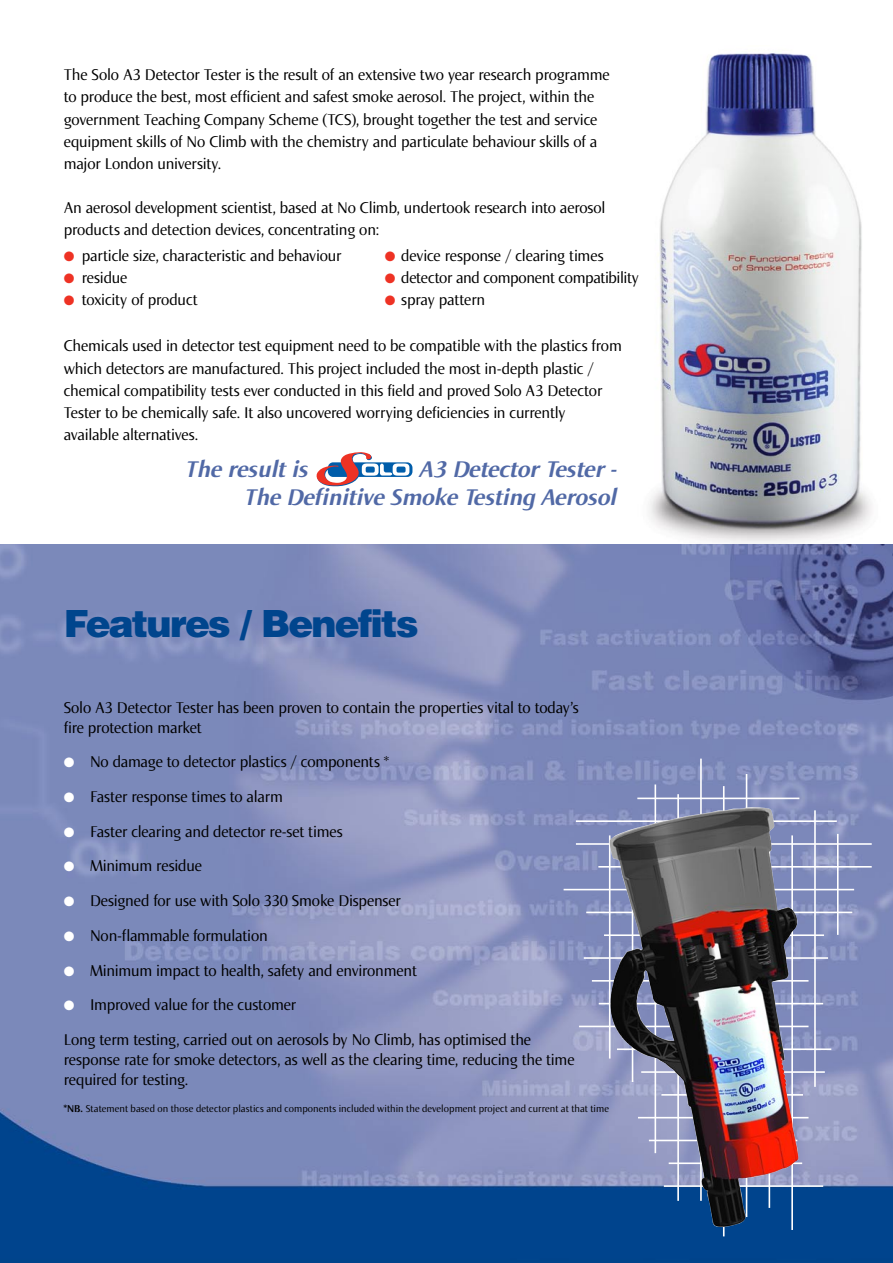
<style>
.page{position:relative;width:893px;height:1263px;background:#fff}
.page>*{position:absolute;margin:0;border:0;box-sizing:border-box;transform-origin:0 0}
.t1{font:900 37.5px "Helvetica";letter-spacing:-.05em;color:#00458d}
.t2{font:italic 700 24px/28.5px "Norma";color:#5169a6;text-align:right}
.t3{font:16.5px/22px "Norma";letter-spacing:-.01em;color:#000}
.t4{font:10.5px "Norma";letter-spacing:.005em;color:#000}
.s1{color:#ee3224}
.s2{color:#fff}
.s3{font-weight:700}
</style>
<div class="page">
<img style="left:649px;top:53px;width:223px;height:490px">
<img style="left:0;top:544px;width:893px;height:719px">
<svg style="left:328px;top:462px;width:84px;height:15px"></svg>
<svg style="left:316px;top:452px;width:93px;height:35px"></svg>
<hr style="left:576px;top:843px;width:296px;height:2px;background:#fff">
<hr style="left:576px;top:820px;width:261px;height:2px;background:#fff">
<hr style="left:637px;top:797px;width:162px;height:2px;background:#fff">
<hr style="left:598px;top:866px;width:274px;height:1px;background:#fff">
<hr style="left:564px;top:889px;width:290px;height:1px;background:#fff">
<hr style="left:586px;top:911px;width:266px;height:2px;background:#fff">
<hr style="left:604px;top:934px;width:220px;height:2px;background:#fff">
<hr style="left:584px;top:957px;width:244px;height:2px;background:#fff">
<hr style="left:592px;top:980px;width:216px;height:2px;background:#fff">
<hr style="left:599px;top:1003px;width:224px;height:1px;background:#fff">
<hr style="left:579px;top:1026px;width:229px;height:1px;background:#fff">
<hr style="left:617px;top:1048px;width:214px;height:2px;background:#fff">
<hr style="left:641px;top:1071px;width:184px;height:2px;background:#fff">
<hr style="left:661px;top:1094px;width:142px;height:2px;background:#fff">
<hr style="left:638px;top:1117px;width:170px;height:1px;background:#fff">
<hr style="left:669px;top:1162px;width:133px;height:2px;background:#fff">
<hr style="left:664px;top:1185px;width:159px;height:2px;background:#fff">
<hr style="left:654px;top:784px;width:2px;height:369px;background:#fff">
<hr style="left:677px;top:794px;width:2px;height:407px;background:#fff">
<hr style="left:700px;top:759px;width:2px;height:442px;background:#fff">
<hr style="left:723px;top:786px;width:2px;height:450px;background:#fff">
<hr style="left:746px;top:774px;width:1px;height:443px;background:#fff">
<hr style="left:791px;top:835px;width:2px;height:395px;background:#fff">
<hr style="left:814px;top:810px;width:2px;height:277px;background:#fff">
<hr style="left:837px;top:834px;width:2px;height:101px;background:#fff">
<img style="left:607px;top:807px;width:192px;height:420px">
<p class="t3" style="left:64px;top:64px;width:547px">The Solo A3 Detector Tester is the result of an extensive two year research programme to produce the best, most efficient and safest smoke aerosol. The project, within the government Teaching Company Scheme (TCS), brought together the test and service equipment skills of No Climb with the chemistry and particulate behaviour skills of a major London university.</p>
<p class="t3" style="left:64px;top:197px;width:543px">An aerosol development scientist, based at No Climb, undertook research into aerosol products and detection devices, concentrating on:</p>
<p class="t3" style="left:64px;top:245px;width:279px"><span class="s1">●</span> particle size, characteristic and behaviour</p>
<p class="t3" style="left:385px;top:245px;width:220px"><span class="s1">●</span> device response / clearing times</p>
<p class="t3" style="left:64px;top:267px;width:65px"><span class="s1">●</span> residue</p>
<p class="t3" style="left:385px;top:267px;width:256px"><span class="s1">●</span> detector and component compatibility</p>
<p class="t3" style="left:64px;top:289px;width:135px"><span class="s1">●</span> toxicity of product</p>
<p class="t3" style="left:385px;top:289px;width:102px"><span class="s1">●</span> spray pattern</p>
<p class="t3" style="left:64px;top:335px;width:560px">Chemicals used in detector test equipment need to be compatible with the plastics from which detectors are manufactured. This project included the most in-depth plastic / chemical compatibility tests ever conducted in this field and proved Solo A3 Detector Tester to be chemically safe. It also uncovered worrying deficiencies in currently available alternatives.</p>
<h2 class="t2" style="left:185px;top:455px;width:125px">The result is</h2>
<h2 class="t2" style="left:244px;top:455px;width:374px">A3 Detector Tester -<br>The Definitive Smoke Testing Aerosol</h2>
<h1 class="t1" style="left:64px;top:599px;width:356px">Features / Benefits</h1>
<p class="t3" style="left:64px;top:698px;width:516px;line-height:19.8px">Solo A3 Detector Tester has been proven to contain the properties vital to today’s fire protection market</p>
<p class="t3" style="left:64px;top:751px;width:327px"><span class="s2">●</span> No damage to detector plastics / components *</p>
<p class="t3" style="left:64px;top:786px;width:221px"><span class="s2">●</span> Faster response times to alarm</p>
<p class="t3" style="left:64px;top:820px;width:280px"><span class="s2">●</span> Faster clearing and detector re-set times</p>
<p class="t3" style="left:64px;top:855px;width:140px"><span class="s2">●</span> Minimum residue</p>
<p class="t3" style="left:64px;top:890px;width:339px"><span class="s2">●</span> Designed for use with Solo 330 Smoke Dispenser</p>
<p class="t3" style="left:64px;top:924px;width:206px"><span class="s2">●</span> Non-flammable formulation</p>
<p class="t3" style="left:64px;top:959px;width:355px"><span class="s2">●</span> Minimum impact to health, safety and environment</p>
<p class="t3" style="left:64px;top:988px;width:469px;line-height:34.7px"><span class="s2">●</span> Improved value for the customer<br>Long term testing, carried out on aerosols by No Climb, has optimised the</p>
<p class="t3" style="left:64px;top:1049px;width:512px;line-height:19.8px">response rate for smoke detectors, as well as the clearing time, reducing the time required for testing.</p>
<p class="t4" style="left:64px;top:1103px;width:547px"><span class="s3">*NB.</span> Statement based on those detector plastics and components included within the development project and current at that time</p>
</div>
